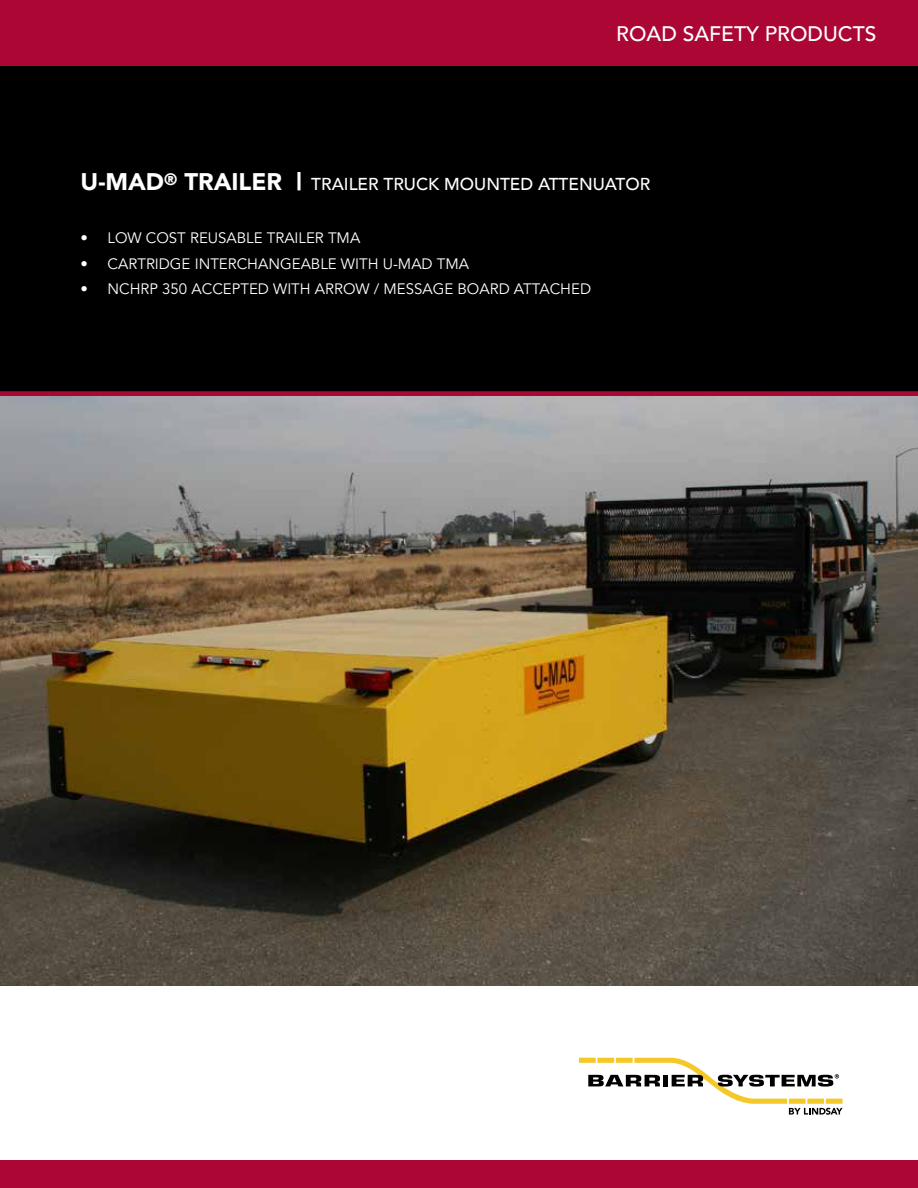
<style>
.page{position:relative;width:918px;height:1188px;background:#fff}
.page>*{position:absolute;margin:0;border:0;box-sizing:border-box;transform-origin:0 0}
.t1{font:500 21px "Avenir LT";color:#fff}
.t2{font:500 17.25px "Avenir LT";color:#fff}
.t3{font:15px "Avenir LT Pro";color:#fff}
.s1{font-weight:900;font-size:24px}
</style>
<div class="page">
<svg style="left:579px;top:1058px;width:264px;height:57px"></svg>
<div style="left:0;top:1161px;width:918px;height:27px;background:#ab0634"></div>
<div style="left:0;top:49px;width:918px;height:347px;background:#000"></div>
<div style="left:0;top:0;width:918px;height:66px;background:#ab0634"></div>
<img style="left:0;top:396px;width:918px;height:590px">
<hr style="left:0;top:392px;width:918px;height:4px;background:#ab0634">
<h1 class="t1" style="left:616px;top:21px;width:262px">ROAD SAFETY PRODUCTS</h1>
<p class="t2" style="left:81px;top:174px;width:571px"><span class="s1">U-MAD</span><sup>®</sup> <span class="s1">TRAILER |</span> TRAILER TRUCK MOUNTED ATTENUATOR</p>
<p class="t3" style="left:81px;top:229px;width:281px">• LOW COST REUSABLE TRAILER TMA</p>
<p class="t3" style="left:81px;top:255px;width:390px">• CARTRIDGE I NTERCHANGEABLE WITH U-MAD TMA</p>
<p class="t3" style="left:81px;top:280px;width:123px">• NCH RP 350 ACC</p>
<p class="t3" style="left:223px;top:280px;width:103px">EPTED WITH ARR</p>
<p class="t3" style="left:343px;top:280px;width:250px">OW / MESSAGE BOARD ATTACHED</p>
</div>
